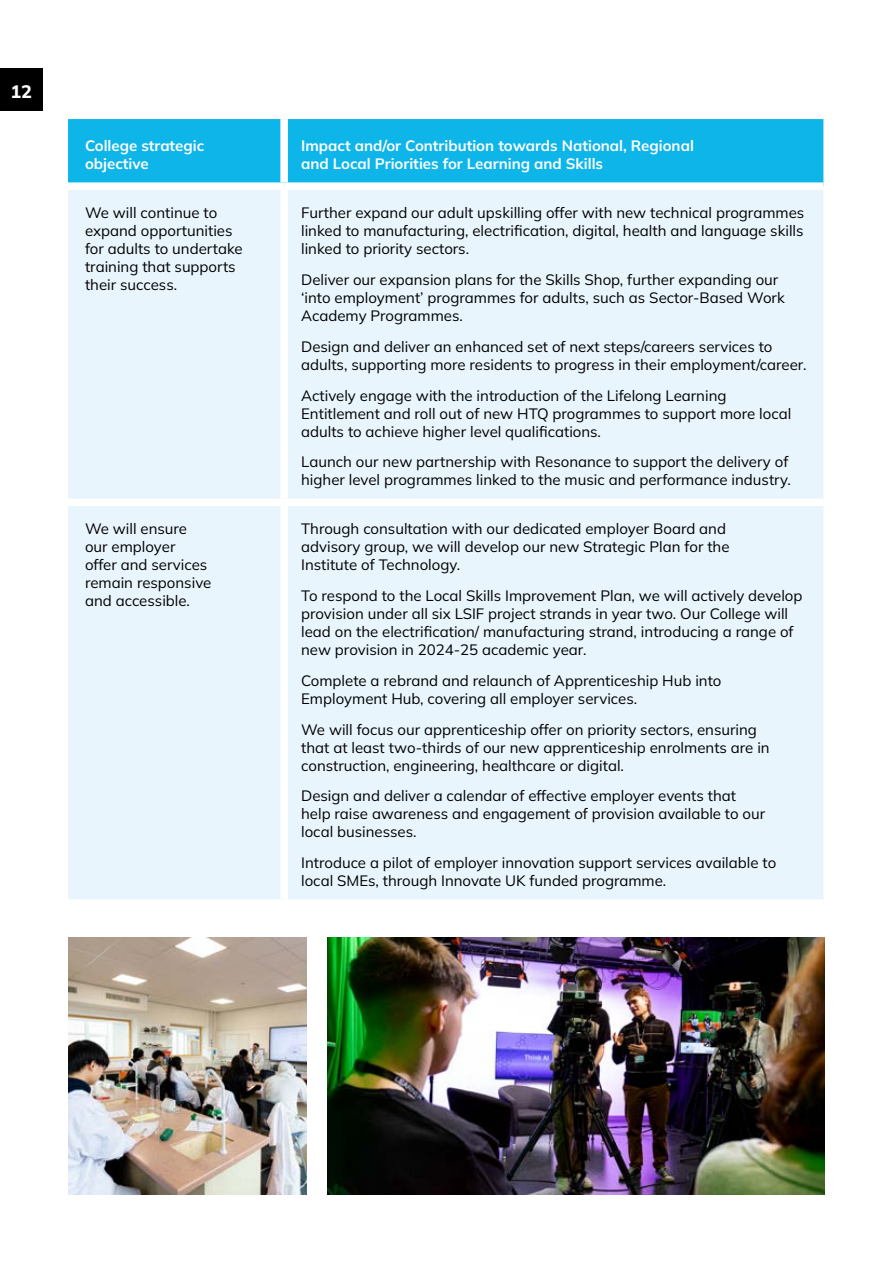
<style>
.page{position:relative;width:893px;height:1263px;background:#fff}
.page>*{position:absolute;margin:0;border:0;box-sizing:border-box;transform-origin:0 0}
.t1{font:800 18px "Mulish";color:#fff}
.t2{font:15px/18px "Mulish";color:#000}
.t3{font:700 15px/18px "Mulish";color:#fff}
</style>
<div class="page">
<div style="left:0;top:68px;width:43px;height:43px;background:#000"></div>
<div style="left:68px;top:119px;width:755px;height:63px;background:#0eb5e9"></div>
<div style="left:68px;top:190px;width:755px;height:709px;background:#e9f5fd"></div>
<div style="left:280px;top:119px;width:8px;height:63px;background:#fff"></div>
<div style="left:280px;top:190px;width:8px;height:309px;background:#fff"></div>
<div style="left:68px;top:499px;width:216px;height:7px;background:#fff"></div>
<div style="left:284px;top:499px;width:539px;height:7px;background:#fff"></div>
<div style="left:280px;top:506px;width:8px;height:393px;background:#fff"></div>
<img style="left:68px;top:938px;width:238px;height:257px">
<img style="left:327px;top:938px;width:498px;height:257px">
<p class="t1" style="left:10px;top:79px;width:23px">12</p>
<p class="t3" style="left:85px;top:136px;width:121px">College strategic objective</p>
<p class="t3" style="left:301px;top:136px;width:394px">Impact and/or Contribution towards National, Regional and Local Priorities for Learning and Skills</p>
<p class="t2" style="left:85px;top:203px;width:159px">We will continue to expand opportunities for adults to undertake training that supports their success.</p>
<p class="t2" style="left:301px;top:203px;width:505px;text-align:justify">Further expand our adult upskilling offer with new technical programmes linked to manufacturing, electrification, digital, health and language skills linked to priority sectors.</p>
<p class="t2" style="left:301px;top:270px;width:485px">Deliver our expansion plans for the Skills Shop, further expanding our ‘into employment’ programmes for adults, such as Sector-Based Work<br>Academy Programmes.</p>
<p class="t2" style="left:301px;top:337px;width:507px">Design and deliver an enhanced set of next steps/careers services to adults, supporting more residents to progress in their employment/career.</p>
<p class="t2" style="left:301px;top:386px;width:492px">Actively engage with the introduction of the Lifelong Learning<br>Entitlement and roll out of new HTQ programmes to support more local adults to achieve higher level qualifications.</p>
<p class="t2" style="left:301px;top:452px;width:491px">Launch our new partnership with Resonance to support the delivery of higher level programmes linked to the music and performance industry.</p>
<p class="t2" style="left:85px;top:520px;width:128px">We will ensure our employer<br>offer and services remain responsive and accessible.</p>
<p class="t2" style="left:301px;top:520px;width:430px">Through consultation with our dedicated employer Board and advisory group, we will develop our new Strategic Plan for the<br>Institute of Technology.</p>
<p class="t2" style="left:301px;top:586px;width:503px">To respond to the Local Skills Improvement Plan, we will actively develop provision under all six LSIF project strands in year two. Our College will lead on the electrification/ manufacturing strand, introducing a range of new provision in 2024-25 academic year.</p>
<p class="t2" style="left:301px;top:671px;width:422px">Complete a rebrand and relaunch of Apprenticeship Hub into<br>Employment Hub, covering all employer services.</p>
<p class="t2" style="left:301px;top:720px;width:470px">We will focus our apprenticeship offer on priority sectors, ensuring that at least two-thirds of our new apprenticeship enrolments are in construction, engineering, healthcare or digital.</p>
<p class="t2" style="left:301px;top:787px;width:466px">Design and deliver a calendar of effective employer events that help raise awareness and engagement of provision available to our local businesses.</p>
<p class="t2" style="left:301px;top:853px;width:477px">Introduce a pilot of employer innovation support services available to local SMEs, through Innovate UK funded programme.</p>
</div>
